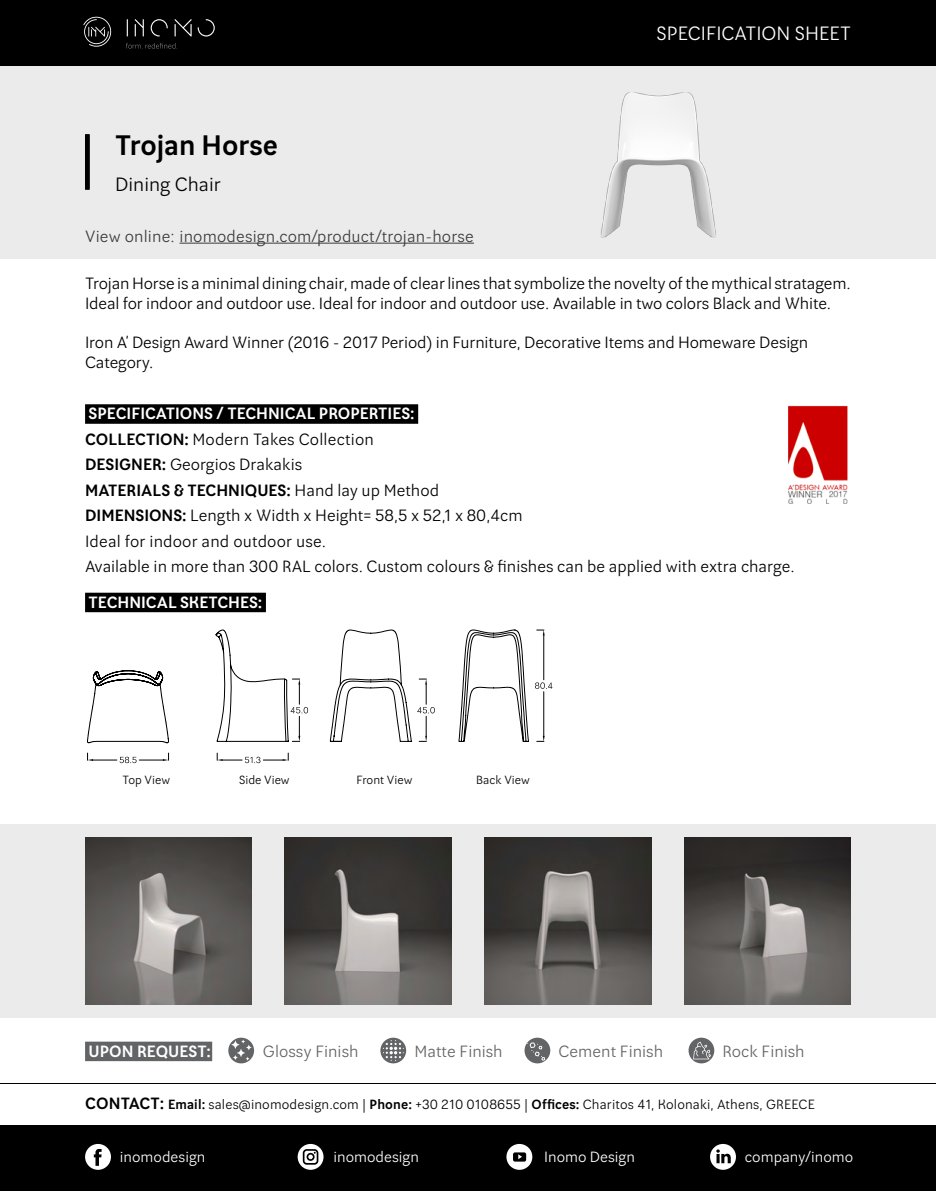
<style>
.page{position:relative;width:936px;height:1191px;background:#fff}
.page>*{position:absolute;margin:0;border:0;box-sizing:border-box;transform-origin:0 0}
.t1{font:700 28.5px "Lean O Sans FY";color:#000}
.t2{font:19.5px "Lean O Sans FY";color:#fff}
.t3{font:19.5px "Lean O Sans FY";color:#000}
.t4{font:16.5px/25.5px "Lean O Sans FY";letter-spacing:-.01em;color:#000}
.t5{font:16.5px "Lean O Sans FY";letter-spacing:.01em;color:#000}
.t6{font:16.5px "Lean O Sans FY";color:#636466}
.t7{font:700 16.5px "Lean O Sans FY";color:#fff}
.t8{font:15px "Lean O Sans FY";color:#fff}
.t9{font:13.5px "Lean O Sans FY";letter-spacing:.01em;color:#000}
.t10{font:12px "Lean O Sans FY";color:#000}
.s1{font-weight:700;color:#fff}
.s2{font-weight:700}
.s3{font-weight:700;font-size:16.5px}
</style>
<div class="page">
<div style="left:0;top:66px;width:935px;height:193px;background:#ebebec"></div>
<div style="left:0;top:0;width:935px;height:65px;background:#000"></div>
<div style="left:0;top:1125px;width:935px;height:66px;background:#000"></div>
<hr style="left:0;top:1082px;width:935px;height:1px;background:#000">
<svg style="left:83px;top:16px;width:29px;height:31px"></svg>
<svg style="left:126px;top:43px;width:51px;height:6px"></svg>
<svg style="left:127px;top:19px;width:1px;height:17px"></svg>
<svg style="left:135px;top:19px;width:9px;height:17px"></svg>
<svg style="left:151px;top:19px;width:17px;height:17px"></svg>
<svg style="left:198px;top:19px;width:17px;height:17px"></svg>
<svg style="left:174px;top:19px;width:18px;height:17px"></svg>
<svg style="left:710px;top:1144px;width:26px;height:25px"></svg>
<svg style="left:506px;top:1144px;width:26px;height:25px"></svg>
<svg style="left:297px;top:1144px;width:26px;height:25px"></svg>
<svg style="left:85px;top:1144px;width:26px;height:25px"></svg>
<div style="left:85px;top:404px;width:333px;height:20px;background:#000"></div>
<div style="left:0;top:824px;width:935px;height:193px;background:#ebebeb"></div>
<div style="left:85px;top:134px;width:5px;height:56px;background:#000"></div>
<svg style="left:87px;top:629px;width:442px;height:114px"></svg>
<svg style="left:87px;top:753px;width:82px;height:10px"></svg>
<svg style="left:217px;top:753px;width:72px;height:10px"></svg>
<svg style="left:290px;top:679px;width:18px;height:63px"></svg>
<svg style="left:417px;top:679px;width:18px;height:63px"></svg>
<hr style="left:543px;top:635px;width:1px;height:44px;background:#000">
<hr style="left:543px;top:691px;width:1px;height:45px;background:#000">
<svg style="left:536px;top:630px;width:8px;height:5px"></svg>
<svg style="left:536px;top:736px;width:8px;height:6px"></svg>
<svg style="left:535px;top:682px;width:17px;height:7px"></svg>
<div style="left:85px;top:592px;width:181px;height:20px;background:#000"></div>
<img style="left:684px;top:838px;width:166px;height:166px">
<img style="left:484px;top:838px;width:167px;height:166px">
<img style="left:285px;top:838px;width:166px;height:166px">
<img style="left:85px;top:838px;width:167px;height:166px">
<img style="left:788px;top:405px;width:60px;height:99px">
<img style="left:601px;top:92px;width:115px;height:146px">
<hr style="left:179px;top:243px;width:295px;height:1px;background:#000">
<div style="left:85px;top:1041px;width:127px;height:20px;background:#636466"></div>
<svg style="left:380px;top:1037px;width:26px;height:26px"></svg>
<svg style="left:524px;top:1037px;width:26px;height:26px"></svg>
<svg style="left:228px;top:1037px;width:26px;height:26px"></svg>
<svg style="left:688px;top:1037px;width:26px;height:26px"></svg>
<h1 class="t1" style="left:115px;top:127px;width:164px">Trojan Horse</h1>
<p class="t3" style="left:115px;top:172px;width:108px">Dining Chair</p>
<p class="t5" style="left:85px;top:226px;width:390px">View online: inomodesign.com/product/trojan-horse</p>
<p class="t2" style="left:656px;top:21px;width:196px">SPECIFICATION SHEET</p>
<p class="t4" style="left:85px;top:273px;width:767px;line-height:19.8px">Trojan Horse is a minimal dining chair, made of clear lines that symbolize the novelty of the mythical stratagem.<br>Ideal for indoor and outdoor use. Ideal for indoor and outdoor use. Available in two colors Black and White.</p>
<p class="t4" style="left:85px;top:333px;width:724px;line-height:19.8px">Iron A’ Design Award Winner (2016 - 2017 Period) in Furniture, Decorative Items and Homeware Design<br>Category.</p>
<p class="t4" style="left:85px;top:401px;width:711px"><span class="s1">SPECIFICATIONS / TECHNICAL PROPERTIES:<br></span><span class="s2">COLLECTION:</span> Modern Takes Collection<br><span class="s2">DESIGNER:</span> Georgios Drakakis<br><span class="s2">MATERIALS &amp; TECHNIQUES:</span> Hand lay up Method<br><span class="s2">DIMENSIONS:</span> Length x Width x Height= 58,5 x 52,1 x 80,4cm<br>Ideal for indoor and outdoor use.<br>Available in more than 300 RAL colors. Custom colours &amp; finishes can be applied with extra charge.</p>
<p class="t7" style="left:89px;top:591px;width:175px">TECHNICAL SKETCHES:</p>
<p class="t10" style="left:123px;top:772px;width:49px">Top View</p>
<p class="t10" style="left:239px;top:772px;width:52px">Side View</p>
<p class="t10" style="left:356px;top:772px;width:57px">Front View</p>
<p class="t10" style="left:476px;top:772px;width:55px">Back View</p>
<p class="t7" style="left:89px;top:1040px;width:124px">UPON REQUEST:</p>
<p class="t6" style="left:263px;top:1041px;width:97px">Glossy Finish</p>
<p class="t6" style="left:414px;top:1041px;width:90px">Matte Finish</p>
<p class="t6" style="left:558px;top:1041px;width:106px">Cement Finish</p>
<p class="t6" style="left:722px;top:1041px;width:84px">Rock Finish</p>
<p class="t9" style="left:85px;top:1096px;width:731px"><span class="s3">CONTACT:</span> <span class="s2">Email:</span> sales@inomodesign.com | <span class="s2">Phone:</span> +30 210 0108655 | <span class="s2">Offices:</span> Charitos 41, Kolonaki, Athens, GREECE</p>
<p class="t8" style="left:120px;top:1148px;width:87px">inomodesign</p>
<p class="t8" style="left:333px;top:1148px;width:87px">inomodesign</p>
<p class="t8" style="left:544px;top:1148px;width:92px">Inomo Design</p>
<p class="t8" style="left:744px;top:1148px;width:110px">company/inomo</p>
</div>
